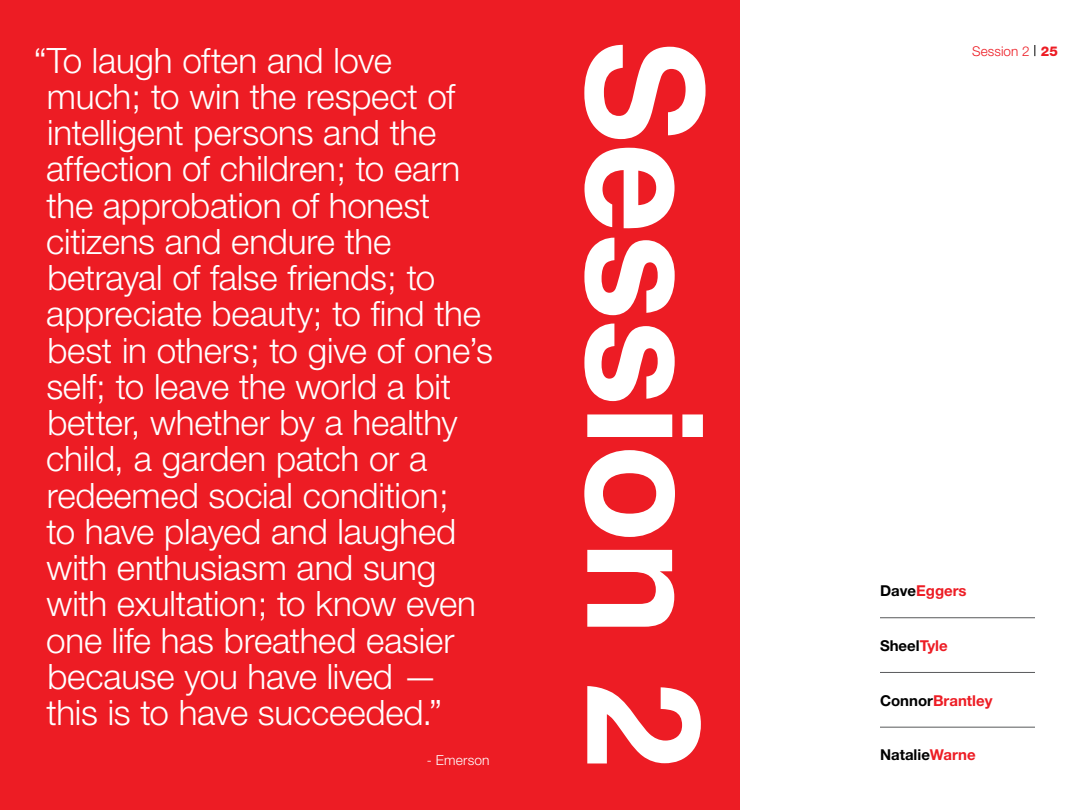
<style>
.page{position:relative;width:1080px;height:810px;background:#fff}
.page>*{position:absolute;margin:0;border:0;box-sizing:border-box;transform-origin:0 0}
.t1{font:700 159.62px "Helvetica";letter-spacing:-.02em;color:#fff}
.t2{font:300 35px/36.2px "Helvetica Neue";letter-spacing:-.005em;color:#fff}
.t3{font:700 15px "Helvetica Neue";color:#ed1c24}
.t4{font:700 15px "Helvetica Neue";color:#000}
.t5{font:300 13.75px "Helvetica Neue";letter-spacing:.015em;color:#fff}
.t6{font:300 13.5px "Helvetica Neue";letter-spacing:.005em;color:#ed1c24}
.s1{font-weight:800}
.s2{color:#000}
.s3{color:#ed1c24}
</style>
<div class="page">
<div style="left:0;top:0;width:740px;height:810px;background:#ed1c24"></div>
<hr style="left:880px;top:727px;width:155px;height:1px;background:#58595b">
<hr style="left:880px;top:618px;width:155px;height:1px;background:#58595b">
<hr style="left:880px;top:672px;width:155px;height:1px;background:#58595b">
<p class="t2" style="left:46px;top:41px;width:448px;text-indent:-12px">“To laugh often and love much; to win the respect of intelligent persons and the affection of children; to earn the approbation of honest citizens and endure the betrayal of false friends; to appreciate beauty; to find the best in others; to give of one’s self; to leave the world a bit better, whether by a healthy child, a garden patch or a redeemed social condition;<br>to have played and laughed with enthusiasm and sung with exultation; to know even one life has breathed easier because you have lived — this is to have succeeded.”</p>
<p class="t5" style="left:427px;top:751px;width:64px">- Emerson</p>
<h1 class="t1" style="left:772px;top:38px;width:733px;rotate:90deg">Session 2</h1>
<p class="t6" style="left:972px;top:43px;width:87px">Session 2 <span class="s1">25</span></p>
<p class="t3" style="left:880px;top:582px;width:88px"><span class="s2">Dave</span>Eggers</p>
<p class="t4" style="left:880px;top:636px;width:69px">Sheel<span class="s3">Tyle</span></p>
<p class="t3" style="left:880px;top:691px;width:114px"><span class="s2">Connor</span>Brantley</p>
<p class="t4" style="left:880px;top:746px;width:97px">Natalie<span class="s3">Warne</span></p>
</div>
